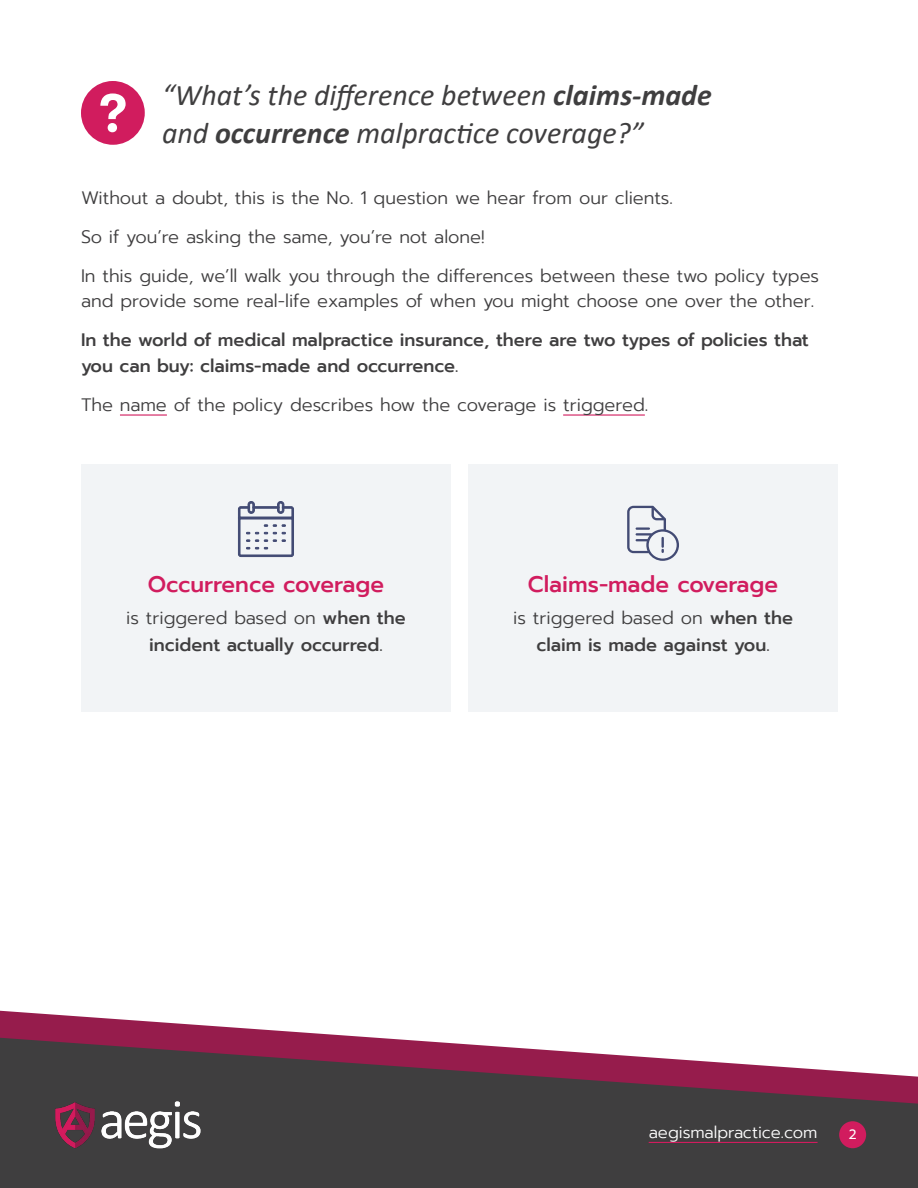
<style>
.page{position:relative;width:918px;height:1188px;background:#fff}
.page>*{position:absolute;margin:0;border:0;box-sizing:border-box;transform-origin:0 0}
.t1{font:italic 30px/37.5px "Calibri";color:#3f3e3f}
.t2{font:500 22.5px "Prompt";color:#d11c5e}
.Body{font:300 18px/25.5px "Prompt";color:#3f3e3f}
.Body-2{font:500 18px/27px "Prompt";color:#3f3e3f;text-align:center}
.t3{font:300 16.5px "Prompt";color:#fff}
.t4{font:13.5px "Prompt";color:#fff}
.s1{font-weight:700}
.s2{font-weight:300}
</style>
<div class="page">
<svg style="left:0;top:1011px;width:379px;height:27px"></svg>
<svg style="left:0;top:1038px;width:918px;height:150px;background:#5b4850"></svg>
<img style="left:52px;top:1099px;width:152px;height:51px">
<div style="left:839px;top:1121px;width:27px;height:27px;background:#d11c5e;border-radius:50%"></div>
<hr style="left:649px;top:1142px;width:169px;height:1px;background:#d11c5e">
<div style="left:81px;top:465px;width:370px;height:247px;background:#f2f4f6"></div>
<div style="left:468px;top:465px;width:370px;height:247px;background:#f2f4f6"></div>
<hr style="left:120px;top:414px;width:47px;height:2px;background:#d11c5e">
<hr style="left:563px;top:414px;width:82px;height:2px;background:#d11c5e">
<svg style="left:81px;top:81px;width:64px;height:64px"></svg>
<svg style="left:238px;top:501px;width:56px;height:56px"></svg>
<svg style="left:627px;top:506px;width:52px;height:55px"></svg>
<p class="t1" style="left:162px;top:75px;width:551px">“What’s the difference between <span class="s1">claims-made </span>and <span class="s1">occurrence</span> malpractice coverage?”</p>
<p class="Body" style="left:81px;top:185px;width:593px">Without a doubt, this is the No. 1 question we hear from our clients.</p>
<p class="Body" style="left:81px;top:224px;width:405px">So if you’re asking the same, you’re not alone!</p>
<p class="Body" style="left:81px;top:263px;width:740px">In this guide, we’ll walk you through the differences between these two policy types and provide some real-life examples of when you might choose one over the other.</p>
<p class="Body-2" style="left:81px;top:327px;width:729px;line-height:25.5px;text-align:left">In the world of medical malpractice insurance, there are two types of policies that you can buy: claims-made and occurrence.</p>
<p class="Body" style="left:81px;top:392px;width:569px">The name of the policy describes how the coverage is triggered.</p>
<p class="t2" style="left:148px;top:568px;width:238px">Occurrence coverage</p>
<p class="t2" style="left:528px;top:568px;width:252px">Claims-made coverage</p>
<p class="Body-2" style="left:126px;top:604px;width:281px"><span class="s2">is triggered based on</span> when the incident actually occurred.</p>
<p class="Body-2" style="left:513px;top:604px;width:281px"><span class="s2">is triggered based on</span> when the claim is made against you.</p>
<p class="t3" style="left:649px;top:1121px;width:170px">aegismalpractice.com</p>
<p class="t4" style="left:849px;top:1125px;width:9px">2</p>
</div>
